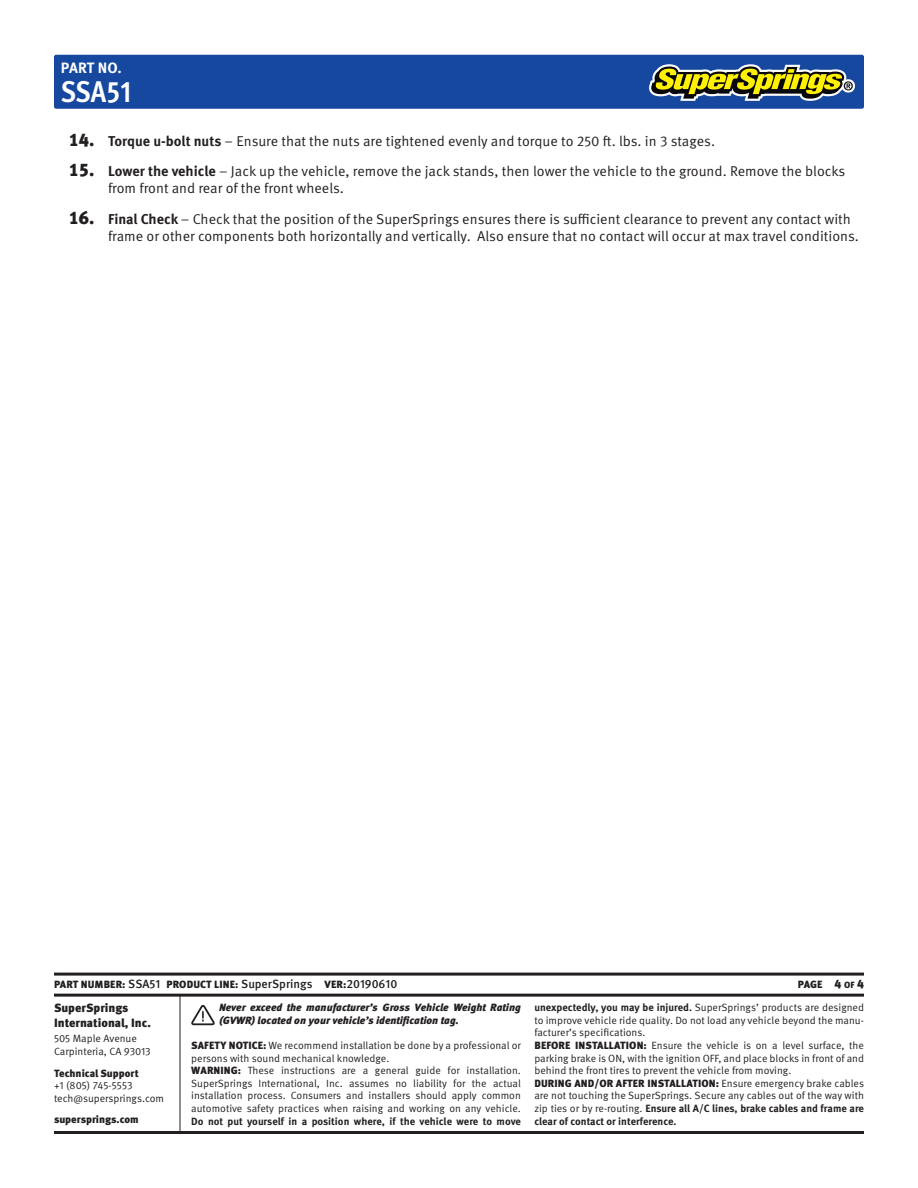
<style>
.page{position:relative;width:918px;height:1188px;background:#fff}
.page>*{position:absolute;margin:0;border:0;box-sizing:border-box;transform-origin:0 0}
.t1{font:700 condensed 30px "Meta Pro";letter-spacing:-.005em;color:#fff}
.t2{font:700 15px "Meta Pro";color:#fff}
.t3{font:14.25px/17.1px "Meta Pro Norm";color:#231f20}
.t4{font:900 12px/14.4px "Meta Pro";color:#231f20}
.t5{font:10.5px/12.6px "Meta Pro Norm";color:#231f20}
.t6{font:900 10.5px "Meta Pro";letter-spacing:.01em;color:#231f20}
.t7{font:700 10.5px/12.6px "Meta Pro";color:#231f20}
.t8{font:italic 900 10.5px/12.6px "Meta Pro";color:#231f20}
.s1{font-family:"Meta Pro";font-weight:900;font-size:18px}
.s2{font-family:"Meta Pro";font-weight:700}
.s3{font-weight:500;font-size:12px}
.s4{font-family:"Meta Pro";font-weight:900}
.s5{font-size:12px}
.s6{font-size:9px}
.s7{font-family:"Meta Pro Norm";font-weight:400}
</style>
<div class="page">
<div style="left:54px;top:55px;width:810px;height:54px;background:#15489e;border-radius:2px"></div>
<hr style="left:54px;top:1131px;width:810px;height:3px;background:#231f20">
<hr style="left:180px;top:995px;width:1px;height:139px;background:#231f20">
<hr style="left:54px;top:973px;width:810px;height:3px;background:#231f20">
<hr style="left:54px;top:994px;width:810px;height:3px;background:#231f20">
<svg style="left:649px;top:64px;width:206px;height:37px"></svg>
<svg style="left:191px;top:1005px;width:24px;height:20px"></svg>
<h2 class="t2" style="left:61px;top:56px;width:62px">PART NO.</h2>
<h1 class="t1" style="left:61px;top:68px;width:73px">SSA51</h1>
<h3 class="t3" style="left:69px;top:131px;width:648px"><span class="s1">14.</span> <span class="s2">Torque u-bolt nuts</span> – Ensure that the nuts are tightened evenly and torque to 250 ft. lbs. in 3 stages.</h3>
<h3 class="t3" style="left:108px;top:162px;width:739px;text-indent:-39px"><span class="s1">15.</span> <span class="s2">Lower the vehicle</span> – Jack up the vehicle, remove the jack stands, then lower the vehicle to the ground. Remove the blocks from front and rear of the front wheels.</h3>
<p class="t3" style="left:108px;top:210px;width:753px;text-indent:-39px"><span class="s1">16.</span> <span class="s2">Final Check</span> – Check that the position of the SuperSprings ensures there is sufficient clearance to prevent any contact with frame or other components both horizontally and vertically. Also ensure that no contact will occur at max travel conditions.</p>
<p class="t6" style="left:54px;top:976px;width:345px">PART NUMBER: <span class="s3">SSA51</span> PRODUCT LINE: <span class="s3">SuperSprings</span> VER:<span class="s3">20190610</span></p>
<p class="t4" style="left:54px;top:1000px;width:99px">SuperSprings<br>International, Inc.</p>
<p class="t5" style="left:54px;top:1032px;width:98px">505 Maple Avenue<br>Carpinteria, CA 93013</p>
<p class="t6" style="left:54px;top:1065px;width:86px">Technical Support</p>
<p class="t5" style="left:54px;top:1079px;width:112px">+1 (805) 745-5553 tech@supersprings.com</p>
<p class="t6" style="left:54px;top:1111px;width:86px">supersprings.com</p>
<p class="t8" style="left:219px;top:1001px;width:303px">Never exceed the manufacturer’s Gross Vehicle Weight Rating (GVWR) located on your vehicle’s identification tag.</p>
<p class="t5" style="left:191px;top:1038px;width:331px"><span class="s4">SAFETY NOTICE:</span> We recommend installation be done by a professional or persons with sound mechanical knowledge.<br><span class="s4">WARNING:</span> These instructions are a general guide for installation.<br>SuperSprings International, Inc. assumes no liability for the actual installation process. Consumers and installers should apply common automotive safety practices when raising and working on any vehicle.</p>
<p class="t7" style="left:191px;top:1114px;width:331px">Do not put yourself in a position where, if the vehicle were to move</p>
<p class="t6" style="left:798px;top:976px;width:68px">PAGE <span class="s5">4</span> <span class="s6">OF</span> <span class="s5">4</span></p>
<p class="t5" style="left:534px;top:1001px;width:331px"><span class="s2">unexpectedly, you may be injured.</span> SuperSprings’ products are designed to improve vehicle ride quality. Do not load any vehicle beyond the manu&shy;facturer’s specifications.<br><span class="s4">BEFORE INSTALLATION:</span> Ensure the vehicle is on a level surface, the parking brake is ON, with the ignition OFF, and place blocks in front of and behind the front tires to prevent the vehicle from moving.</p>
<p class="t6" style="left:534px;top:1075px;width:331px">DURING AND/OR AFTER INSTALLATION: <span class="s7">Ensure emergency brake cables</span></p>
<p class="t5" style="left:534px;top:1089px;width:331px">are not touching the SuperSprings. Secure any cables out of the way with</p>
<p class="t7" style="left:534px;top:1101px;width:331px"><span class="s7">zip ties or by re-routing.</span> Ensure all A/C lines, brake cables and frame are clear of contact or interference.</p>
</div>
